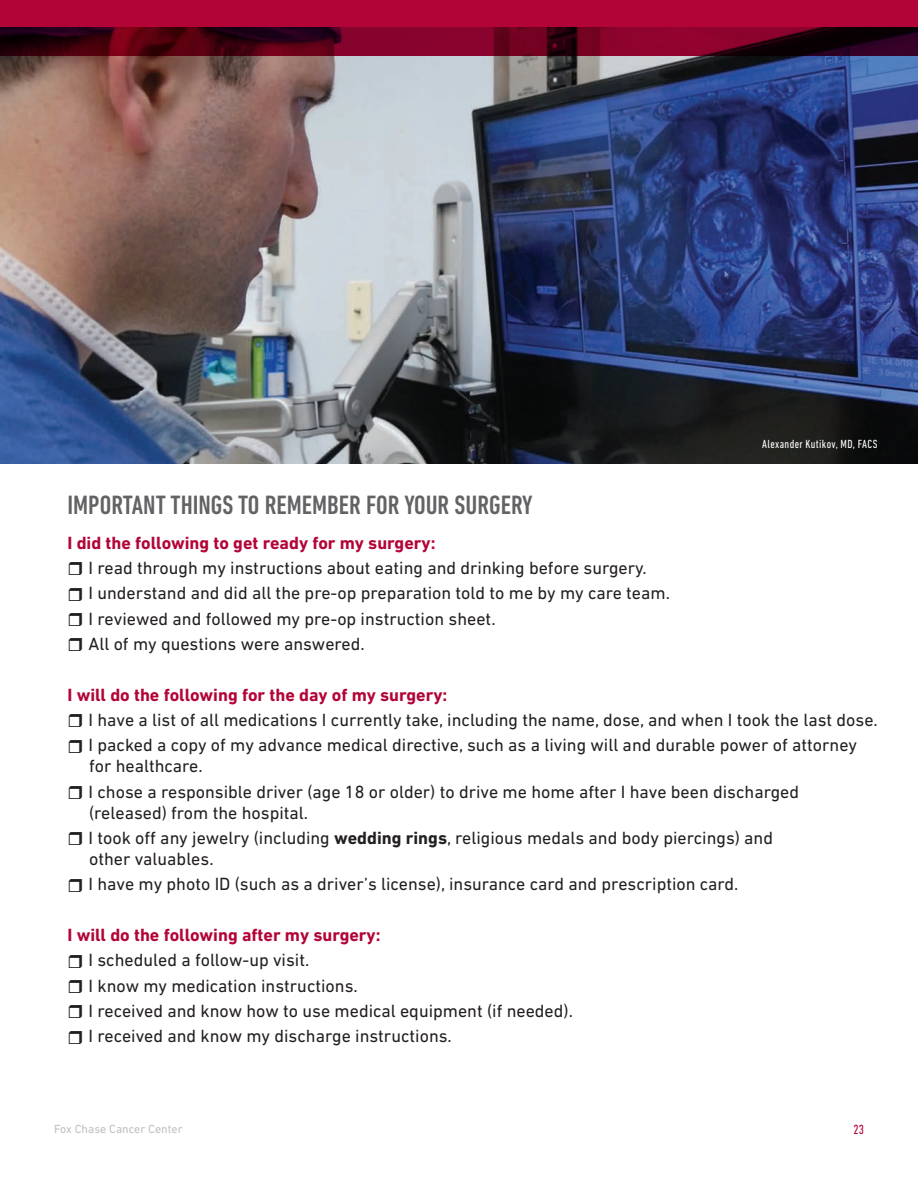
<style>
.page{position:relative;width:918px;height:1188px;background:#fff}
.page>*{position:absolute;margin:0;border:0;box-sizing:border-box;transform-origin:0 0}
.t1{font:500 condensed 27px "DIN Next LT Pro";color:#636366}
.t2{font:18px/21px "DIN Next LT Pro";color:#231f20}
.t3{font:700 18px "DIN Next LT Pro";color:#b30437}
.t4{font:condensed 13.5px "DIN Next LT Pro";color:#b30437}
.t5{font:condensed 12px "DIN Next LT Pro";letter-spacing:.03em;color:#fff}
.t6{font:12px "DIN Next LT Pro";color:#bebfc2}
.s1{font-weight:700}
</style>
<div class="page">
<img style="left:0;top:56px;width:918px;height:407px">
<svg style="left:0;top:0;width:918px;height:56px;background:#820228"></svg>
<p class="t5" style="left:762px;top:437px;width:117px">Alexander Kutikov, MD, FACS</p>
<p class="t1" style="left:68px;top:490px;width:467px">IMPORTANT THINGS TO REMEMBER FOR YOUR SURGERY</p>
<p class="t3" style="left:68px;top:532px;width:370px">I did the following to get ready for my surgery:</p>
<p class="t2" style="left:89px;top:557px;width:560px">I read through my instructions about eating and drinking before surgery.</p>
<p class="t2" style="left:89px;top:582px;width:583px">I understand and did all the pre-op preparation told to me by my care team.</p>
<p class="t2" style="left:89px;top:608px;width:409px">I reviewed and followed my pre-op instruction sheet.</p>
<p class="t2" style="left:89px;top:633px;width:278px">All of my questions were answered.</p>
<p class="t3" style="left:68px;top:684px;width:381px">I will do the following for the day of my surgery:</p>
<p class="t2" style="left:89px;top:709px;width:791px">I have a list of all medications I currently take, including the name, dose, and when I took the last dose.</p>
<p class="t2" style="left:89px;top:734px;width:770px">I packed a copy of my advance medical directive, such as a living will and durable power of attorney for healthcare.</p>
<p class="t2" style="left:89px;top:781px;width:712px">I chose a responsible driver (age 18 or older) to drive me home after I have been discharged (released) from the hospital.</p>
<p class="t2" style="left:89px;top:827px;width:686px">I took off any jewelry (including <span class="s1">wedding rings</span>, religious medals and body piercings) and other valuables.</p>
<p class="t2" style="left:89px;top:873px;width:652px">I have my photo ID (such as a driver’s license), insurance card and prescription card.</p>
<p class="t3" style="left:68px;top:924px;width:315px">I will do the following after my surgery:</p>
<p class="t2" style="left:89px;top:949px;width:222px">I scheduled a follow-up visit.</p>
<p class="t2" style="left:89px;top:975px;width:271px">I know my medication instructions.</p>
<p class="t2" style="left:89px;top:1000px;width:486px">I received and know how to use medical equipment (if needed).</p>
<p class="t2" style="left:89px;top:1025px;width:365px">I received and know my discharge instructions.</p>
<p class="t6" style="left:54px;top:1122px;width:130px">Fox Chase Cancer Center</p>
<p class="t4" style="left:854px;top:1121px;width:12px">23</p>
</div>
